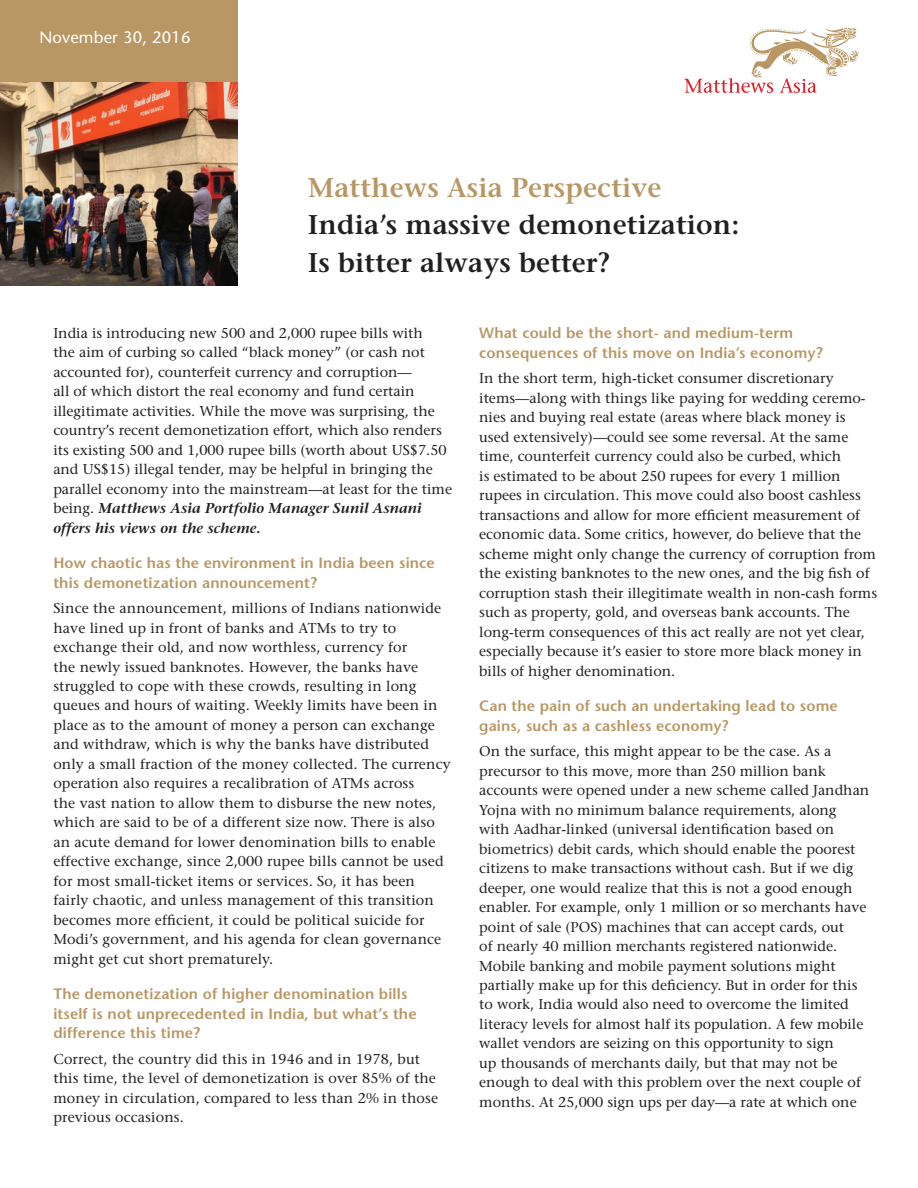
<style>
.page{position:relative;width:918px;height:1188px;background:#fff}
.page>*{position:absolute;margin:0;border:0;box-sizing:border-box;transform-origin:0 0}
._0_Title{font:600 27px/37.5px "Stone Serif Std";letter-spacing:.005em;color:#231f20}
._0_Title-2{font:600 27px "Stone Serif Std";letter-spacing:.005em;color:#b99764}
._0_Title-3{font:500 16.5px "Stone Sans Std";letter-spacing:.01em;color:#fff}
._1_Subhead{font:600 15px/19.5px "Stone Sans Std";letter-spacing:.01em;color:#b99764}
._3_Body_text{font:500 14.25px/19.5px "Stone Serif Std";color:#231f20}
.s1{font-weight:600;font-style:italic}
.s2{font-family:"Minion Pro";font-weight:400}
</style>
<div class="page">
<svg style="left:684px;top:28px;width:175px;height:65px"></svg>
<div style="left:0;top:0;width:238px;height:83px;background:#b99764"></div>
<img style="left:0;top:83px;width:238px;height:202px">
<p class="_0_Title-3" style="left:39px;top:27px;width:153px">November 30, 2016</p>
<p class="_0_Title-2" style="left:308px;top:171px;width:355px">Matthews Asia Perspective</p>
<p class="_0_Title" style="left:308px;top:206px;width:433px">India’s massive demonetization:<br>Is bitter always better?</p>
<p class="_3_Body_text" style="left:53px;top:323px;width:400px">India is introducing new 500 and 2,000 rupee bills with<br>the aim of curbing so called “black money” (or cash not accounted for), counterfeit currency and corruption—<br>all of which distort the real economy and fund certain illegitimate activities. While the move was surprising, the country’s recent demonetization effort, which also renders its existing 500 and 1,000 rupee bills (worth about US$7.50 and US$15) illegal tender, may be helpful in bringing the parallel economy into the mainstream—at least for the time being. <span class="s1">Matthews Asia Portfolio Manager Sunil Asnani offers his views on the scheme.</span></p>
<p class="_1_Subhead" style="left:53px;top:553px;width:383px">How chaotic has the environment in India been since this demonetization announcement?</p>
<p class="_3_Body_text" style="left:53px;top:598px;width:399px">Since the announcement, millions of Indians nationwide have lined up in front of banks and ATMs to try to exchange their old, and now worthless, currency for<br>the newly issued banknotes. However, the banks have struggled to cope with these crowds, resulting in long queues and hours of waiting. Weekly limits have been in place as to the amount of money a person can exchange and withdraw, which is why the banks have distributed only a small fraction of the money collected. The currency operation also requires a recalibration of ATMs across<br>the vast nation to allow them to disburse the new notes, which are said to be of a different size now. There is also an acute demand for lower denomination bills to enable effective exchange, since 2,000 rupee bills cannot be used for most small-ticket items or services. So, it has been fairly chaotic, and unless management of this transition becomes more efficient, it could be political suicide for Modi’s government, and his agenda for clean governance might get cut short prematurely.</p>
<p class="_1_Subhead" style="left:53px;top:984px;width:365px">The demonetization of higher denomination bills itself is not unprecedented in India, but what’s the difference this time?</p>
<p class="_3_Body_text" style="left:53px;top:1049px;width:386px">Correct, the country did this in 1946 and in 1978, but this time, the level of demonetization is over 85% of the money in circulation, compared to less than 2% in those previous occasions.</p>
<p class="_1_Subhead" style="left:479px;top:323px;width:345px">What could be the short- and medium-term consequences of this move on India’s economy?</p>
<p class="_3_Body_text" style="left:479px;top:369px;width:399px">In the short term, high-ticket consumer discretionary items—along with things like paying for wedding ceremo&shy;nies and buying real estate (areas where black money is used extensively)—could see some reversal. At the same time, counterfeit currency could also be curbed<span class="s2">,</span> which<br>is estimated to be about 250 rupees for every 1 million rupees in circulation. This move could also boost cashless transactions and allow for more efficient measurement of economic data. Some critics, however, do believe that the scheme might only change the currency of corruption from the existing banknotes to the new ones, and the big fish of corruption stash their illegitimate wealth in non-cash forms such as property, gold, and overseas bank accounts. The long-term consequences of this act really are not yet clear, especially because it’s easier to store more black money in bills of higher denomination.</p>
<p class="_1_Subhead" style="left:479px;top:696px;width:360px">Can the pain of such an undertaking lead to some gains, such as a cashless economy?</p>
<p class="_3_Body_text" style="left:479px;top:741px;width:392px">On the surface, this might appear to be the case. As a precursor to this move, more than 250 million bank accounts were opened under a new scheme called Jandhan Yojna with no minimum balance requirements, along with Aadhar-linked (universal identification based on biometrics) debit cards, which should enable the poorest citizens to make transactions without cash. But if we dig deeper, one would realize that this is not a good enough enabler. For example, only 1 million or so merchants have point of sale (POS) machines that can accept cards, out<br>of nearly 40 million merchants registered nationwide.<br>Mobile banking and mobile payment solutions might partially make up for this deficiency. But in order for this to work, India would also need to overcome the limited literacy levels for almost half its population. A few mobile wallet vendors are seizing on this opportunity to sign<br>up thousands of merchants daily, but that may not be enough to deal with this problem over the next couple of months. At 25,000 sign ups per day—a rate at which one</p>
</div>
